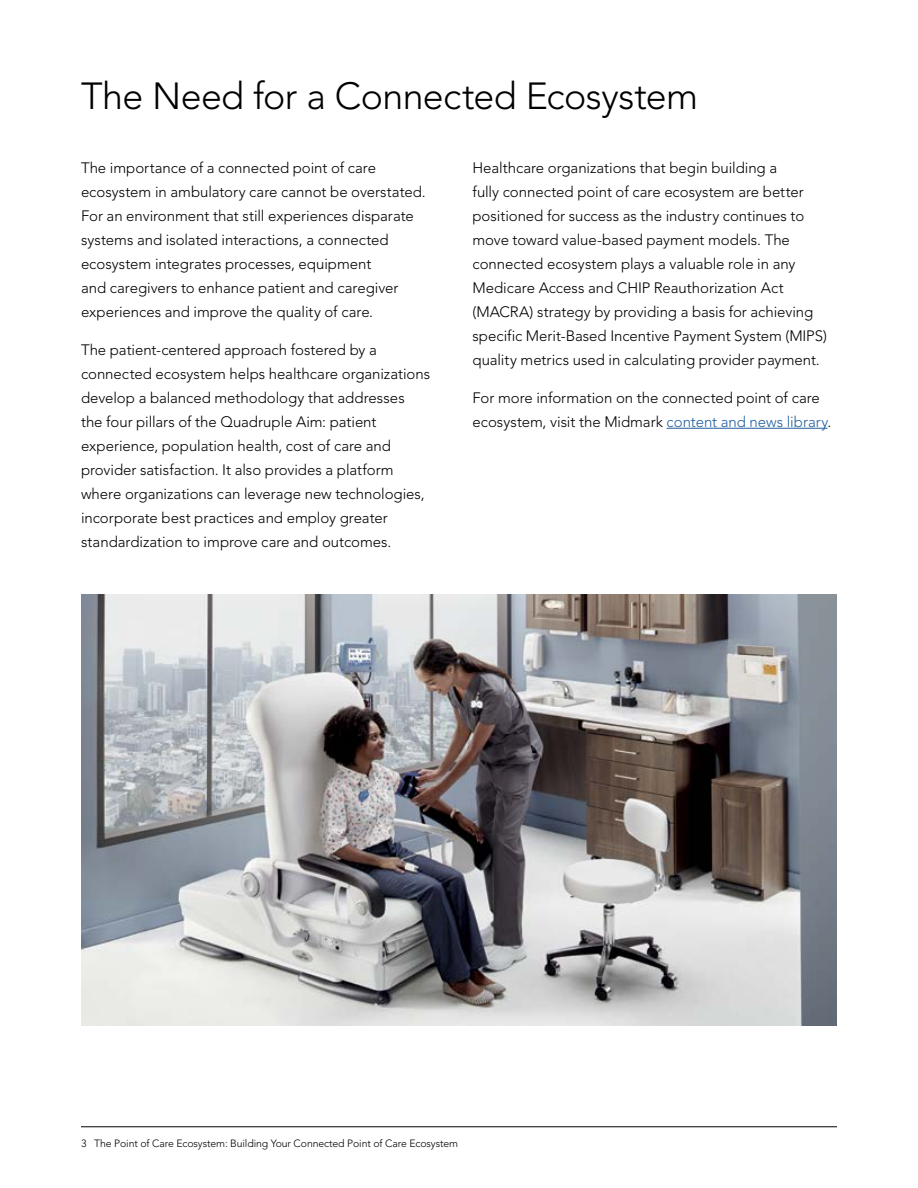
<style>
.page{position:relative;width:918px;height:1188px;background:#fff}
.page>*{position:absolute;margin:0;border:0;box-sizing:border-box;transform-origin:0 0}
.t1{font:300 37.5px "Avenir";letter-spacing:-.015em;color:#000}
.t2{font:300 15px/24px "Avenir";letter-spacing:-.005em;color:#000}
.t3{font:300 10.5px "Avenir";letter-spacing:-.01em;color:#000}
.s1{color:#215e9e}
</style>
<div class="page">
<hr style="left:81px;top:1126px;width:756px;height:1px;background:#000">
<hr style="left:667px;top:428px;width:161px;height:1px;background:#215e9e">
<img style="left:81px;top:594px;width:756px;height:432px">
<h1 class="t1" style="left:81px;top:74px;width:619px">The Need for a Connected Ecosystem</h1>
<p class="t2" style="left:81px;top:156px;width:346px">The importance of a connected point of care ecosystem in ambulatory care cannot be overstated.<br>For an environment that still experiences disparate systems and isolated interactions, a connected ecosystem integrates processes, equipment<br>and caregivers to enhance patient and caregiver experiences and improve the quality of care.</p>
<p class="t2" style="left:81px;top:338px;width:351px">The patient-centered approach fostered by a connected ecosystem helps healthcare organizations develop a balanced methodology that addresses the four pillars of the Quadruple Aim: patient experience, population health, cost of care and provider satisfaction. It also provides a platform where organizations can leverage new technologies, incorporate best practices and employ greater standardization to improve care and outcomes.</p>
<p class="t2" style="left:472px;top:156px;width:356px">Healthcare organizations that begin building a<br>fully connected point of care ecosystem are better positioned for success as the industry continues to move toward value-based payment models. The connected ecosystem plays a valuable role in any Medicare Access and CHIP Reauthorization Act (MACRA) strategy by providing a basis for achieving specific Merit-Based Incentive Payment System (MIPS) quality metrics used in calculating provider payment.</p>
<p class="t2" style="left:472px;top:386px;width:360px">For more information on the connected point of care ecosystem, visit the Midmark <span class="s1">content and news library</span>.</p>
<p class="t3" style="left:81px;top:1138px;width:379px">3 The Point of Care Ecosystem: Building Your Connected Point of Care Ecosystem</p>
</div>
